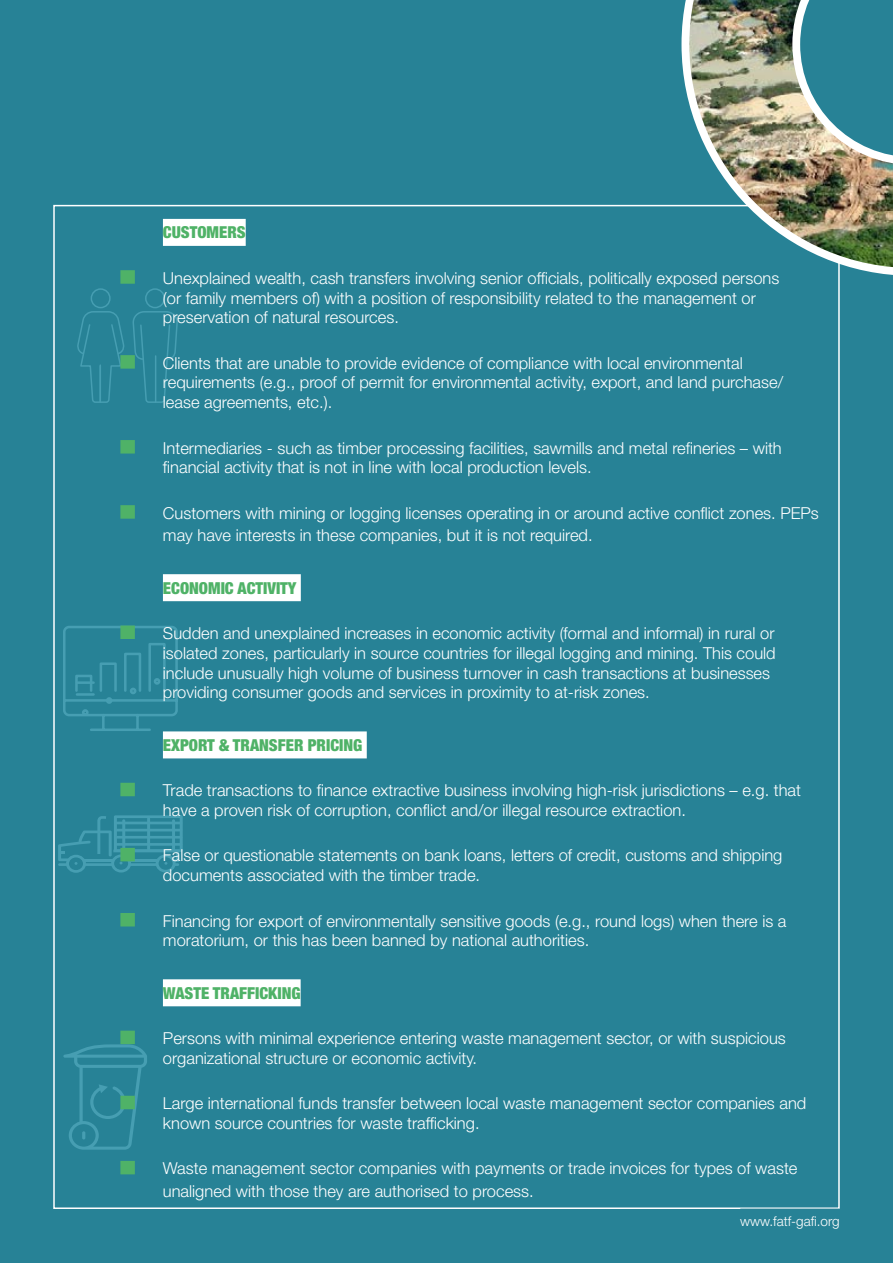
<style>
.page{position:relative;width:893px;height:1263px;background:#278296}
.page>*{position:absolute;margin:0;border:0;box-sizing:border-box;transform-origin:0 0}
.t1{font:300 16.5px/19.8px "Helvetica Neue LT Std";color:#fff}
.t2{font:900 condensed 16.5px "Helvetica Neue LT Std";color:#4fb267}
.t3{font:300 13.5px "Helvetica Neue LT Std";color:#fff}
</style>
<div class="page">
<svg style="left:63px;top:626px;width:115px;height:105px"></svg>
<hr style="left:77px;top:681px;width:17px;height:3px;background:#469eb2">
<hr style="left:77px;top:693px;width:17px;height:3px;background:#469eb2">
<svg style="left:58px;top:815px;width:125px;height:58px"></svg>
<hr style="left:172px;top:819px;width:3px;height:33px;background:#469eb2">
<hr style="left:122px;top:819px;width:3px;height:33px;background:#469eb2">
<svg style="left:63px;top:1044px;width:84px;height:106px"></svg>
<img style="left:678px;top:0;width:215px;height:280px">
<svg style="left:133px;top:311px;width:45px;height:92px"></svg>
<hr style="left:155px;top:356px;width:1px;height:46px;background:#469eb2">
<div style="left:145px;top:288px;width:20px;height:20px;border:2px solid #469eb2;border-radius:50%"></div>
<div style="left:91px;top:288px;width:20px;height:20px;border:2px solid #469eb2;border-radius:50%"></div>
<svg style="left:77px;top:311px;width:48px;height:92px"></svg>
<div style="left:163px;top:219px;width:83px;height:27px;background:#fff"></div>
<div style="left:120px;top:270px;width:15px;height:14px;background:#4fb267"></div>
<div style="left:120px;top:355px;width:15px;height:14px;background:#4fb267"></div>
<div style="left:120px;top:440px;width:15px;height:13px;background:#4fb267"></div>
<div style="left:120px;top:505px;width:15px;height:14px;background:#4fb267"></div>
<div style="left:163px;top:574px;width:138px;height:27px;background:#fff"></div>
<div style="left:120px;top:625px;width:15px;height:14px;background:#4fb267"></div>
<div style="left:163px;top:731px;width:204px;height:27px;background:#fff"></div>
<div style="left:120px;top:783px;width:15px;height:13px;background:#4fb267"></div>
<div style="left:120px;top:848px;width:15px;height:13px;background:#4fb267"></div>
<div style="left:120px;top:913px;width:15px;height:13px;background:#4fb267"></div>
<div style="left:163px;top:979px;width:138px;height:27px;background:#fff"></div>
<div style="left:120px;top:1031px;width:15px;height:13px;background:#4fb267"></div>
<div style="left:120px;top:1096px;width:15px;height:13px;background:#4fb267"></div>
<div style="left:120px;top:1161px;width:15px;height:13px;background:#4fb267"></div>
<p class="t2" style="left:163px;top:222px;width:84px">CUSTOMERS</p>
<p class="t1" style="left:163px;top:268px;width:618px">Unexplained wealth, cash transfers involving senior officials, politically exposed persons (or family members of) with a position of responsibility related to the management or preservation of natural resources.</p>
<p class="t1" style="left:163px;top:352px;width:622px">Clients that are unable to provide evidence of compliance with local environmental requirements (e.g., proof of permit for environmental activity, export, and land purchase/ lease agreements, etc.).</p>
<p class="t1" style="left:163px;top:437px;width:620px">Intermediaries - such as timber processing facilities, sawmills and metal refineries – with financial activity that is not in line with local production levels.</p>
<p class="t1" style="left:163px;top:501px;width:657px;line-height:22.5px">Customers with mining or logging licenses operating in or around active conflict zones. PEPs may have interests in these companies, but it is not required.</p>
<p class="t2" style="left:163px;top:578px;width:135px">ECONOMIC ACTIVITY</p>
<p class="t1" style="left:163px;top:623px;width:614px">Sudden and unexplained increases in economic activity (formal and informal) in rural or isolated zones, particularly in source countries for illegal logging and mining. This could include unusually high volume of business turnover in cash transactions at businesses providing consumer goods and services in proximity to at-risk zones.</p>
<p class="t2" style="left:163px;top:735px;width:201px">EXPORT &amp; TRANSFER PRICING</p>
<p class="t1" style="left:163px;top:780px;width:640px">Trade transactions to finance extractive business involving high-risk jurisdictions – e.g. that have a proven risk of corruption, conflict and/or illegal resource extraction.</p>
<p class="t1" style="left:163px;top:845px;width:621px">False or questionable statements on bank loans, letters of credit, customs and shipping documents associated with the timber trade.</p>
<p class="t1" style="left:163px;top:910px;width:625px">Financing for export of environmentally sensitive goods (e.g., round logs) when there is a moratorium, or this has been banned by national authorities.</p>
<p class="t2" style="left:163px;top:983px;width:139px">WASTE TRAFFICKING</p>
<p class="t1" style="left:163px;top:1028px;width:624px">Persons with minimal experience entering waste management sector, or with suspicious organizational structure or economic activity.</p>
<p class="t1" style="left:163px;top:1093px;width:645px">Large international funds transfer between local waste management sector companies and known source countries for waste trafficking.</p>
<p class="t1" style="left:163px;top:1157px;width:636px;line-height:22.5px">Waste management sector companies with payments or trade invoices for types of waste unaligned with those they are authorised to process.</p>
<p class="t3" style="left:740px;top:1213px;width:101px">www.fatf-gafi.org</p>
</div>
